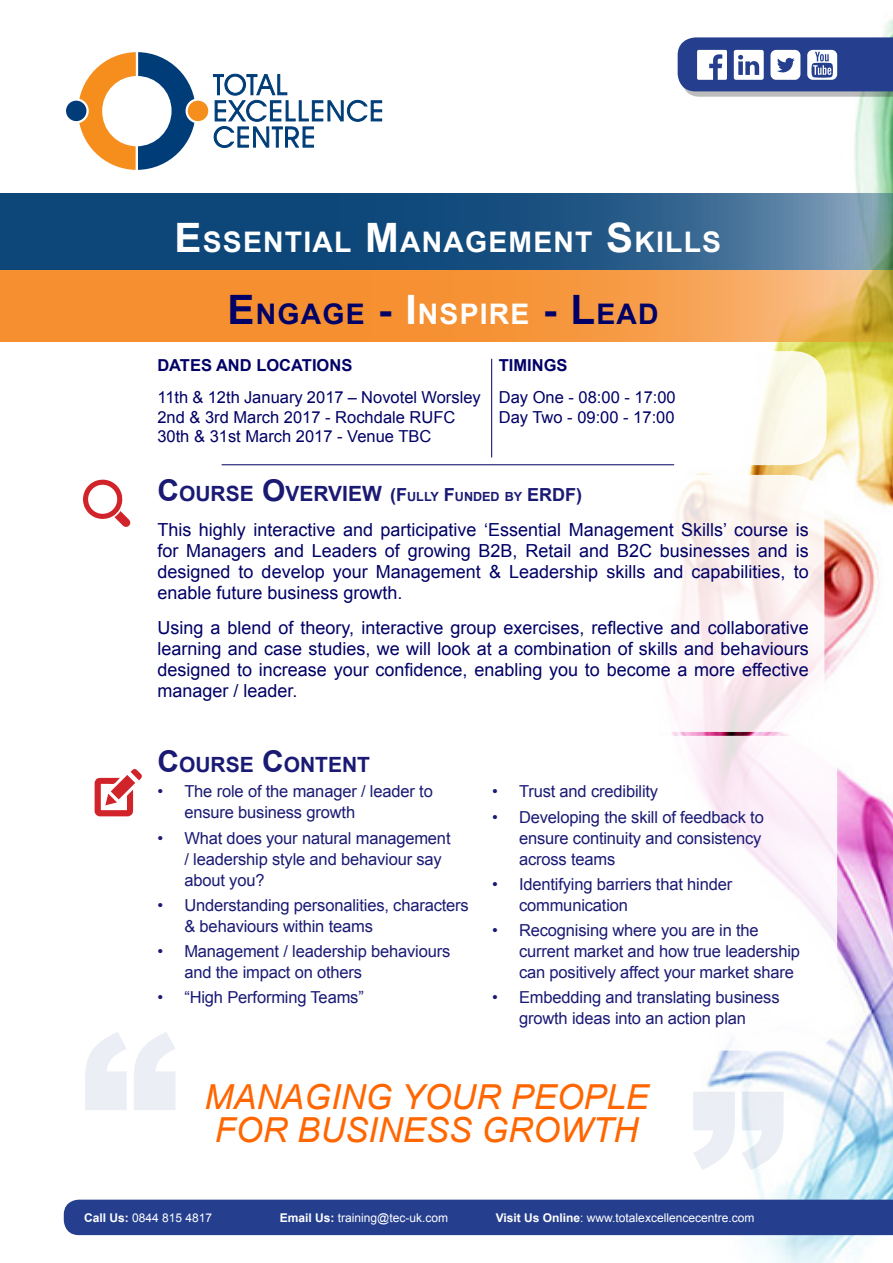
<style>
.page{position:relative;width:893px;height:1263px;background:#fff}
.page>*{position:absolute;margin:0;border:0;box-sizing:border-box;transform-origin:0 0}
.Orange_Quote{font:italic 34.5px/33px "Arial";color:#f60}
.Blue_bar_main_head{font:700 28.35px "Arial";letter-spacing:.045em;color:#fff}
.Blue_bar_main_head-2{font:700 28.35px "Arial";letter-spacing:.045em;color:#006}
.Blue_Subhead{font:700 21px "Arial";color:#1a1a75}
._11pt_Body{font:18px/21px "Arial";color:#006;text-align:justify}
.t1{font:16.5px/21px "Arial";letter-spacing:-.01em;color:#1a1a75}
.Orange_bar_text{font:16.5px "Arial";color:#006}
.Orange_bar_heading{font:700 16.5px "Arial";color:#006}
.t2{font:12px "Arial";color:#fff}
.s1{font-size:40.5px}
.s2{font-size:40.5px;color:#fff}
.s3{color:#fff}
.s4{font-size:30px}
.s5{font-size:18px}
.s6{font-size:12.6px}
.s7{font-weight:700}
</style>
<div class="page">
<img style="left:606px;top:18px;width:287px;height:1245px">
<div style="left:64px;top:1199px;width:829px;height:36px;background:#253f8e"></div>
<div style="left:682px;top:42px;width:211px;height:54px;background:#231f20;opacity:.3"></div>
<svg style="left:678px;top:37px;width:215px;height:54px"></svg>
<svg style="left:79px;top:52px;width:116px;height:118px"></svg>
<div style="left:65px;top:100px;width:23px;height:22px;background:#003d78;border-radius:50%"></div>
<div style="left:64px;top:98px;width:25px;height:25px;border:2px solid #fff;border-radius:50%"></div>
<div style="left:187px;top:100px;width:22px;height:22px;background:#f68e1e;border-radius:50%"></div>
<div style="left:186px;top:98px;width:24px;height:25px;border:2px solid #fff;border-radius:50%"></div>
<svg style="left:213px;top:73px;width:169px;height:75px"></svg>
<div style="left:65px;top:475px;width:759px;height:257px;background:#fff;border-radius:34px"></div>
<div style="left:77px;top:736px;width:760px;height:314px;background:#fff;border-radius:34px"></div>
<svg style="left:0;top:193px;width:893px;height:77px;background:#255986"></svg>
<svg style="left:0;top:270px;width:893px;height:71px;background:#f4983e"></svg>
<svg style="left:83px;top:479px;width:47px;height:48px"></svg>
<svg style="left:95px;top:769px;width:47px;height:47px"></svg>
<svg style="left:85px;top:1032px;width:90px;height:78px"></svg>
<svg style="left:693px;top:1091px;width:91px;height:79px"></svg>
<div style="left:60px;top:351px;width:766px;height:114px;background:#fff;border-radius:34px"></div>
<hr style="left:222px;top:464px;width:452px;height:1px;background:#006">
<hr style="left:491px;top:359px;width:1px;height:98px;background:#006">
<p class="Blue_bar_main_head" style="left:175px;top:223px;width:336px"><span class="s1">E</span>SSENTIAL <span class="s1">M</span>ANAGEME</p>
<p class="Blue_bar_main_head" style="left:554px;top:223px;width:169px">NT <span class="s1">S</span>KILLS</p>
<p class="Blue_bar_main_head-2" style="left:228px;top:295px;width:433px"><span class="s1">E</span>NGAGE <span class="s1">-</span> <span class="s2">I</span> <span class="s3">NSPIRE</span> <span class="s1">- L</span>EAD</p>
<p class="Orange_bar_heading" style="left:157px;top:354px;width:196px">DATES AND LOCATIONS</p>
<p class="Orange_bar_text" style="left:157px;top:386px;width:325px">11th &amp; 12th January 2017 – Novotel Worsley</p>
<p class="Orange_bar_text" style="left:157px;top:406px;width:300px">2nd &amp; 3rd March 2017 - Rochdale RUFC</p>
<p class="Orange_bar_text" style="left:157px;top:425px;width:275px">30th &amp; 31st March 2017 - Venue TBC</p>
<p class="Orange_bar_heading" style="left:499px;top:354px;width:70px">TIMINGS</p>
<p class="Orange_bar_text" style="left:499px;top:386px;width:179px">Day One - 08:00 - 17:00</p>
<p class="Orange_bar_text" style="left:499px;top:406px;width:177px">Day Two - 09:00 - 17:00</p>
<p class="Blue_Subhead" style="left:157px;top:480px;width:426px"><span class="s4">C</span>OURSE <span class="s4">O</span>VERVIEW <span class="s5">(F</span><span class="s6">ULLY</span> <span class="s5">F</span><span class="s6">UNDED BY</span> <span class="s5">ERDF)</span></p>
<p class="_11pt_Body" style="left:157px;top:519px;width:653px">This highly interactive and participative ‘Essential Management Skills’ course is for Managers and Leaders of growing B2B, Retail and B2C businesses and is designed to develop your Management &amp; Leadership skills and capabilities, to enable future business growth.</p>
<p class="_11pt_Body" style="left:157px;top:617px;width:653px">Using a blend of theory, interactive group exercises, reflective and collaborative learning and case studies, we will look at a combination of skills and behaviours designed to increase your confidence, enabling you to become a more effective manager / leader.</p>
<p class="Blue_Subhead" style="left:157px;top:751px;width:214px"><span class="s4">C</span>OURSE <span class="s4">C</span>ONTENT</p>
<p class="t1" style="left:184px;top:781px;width:250px;text-indent:-27px">• The role of the manager / leader to ensure business growth</p>
<p class="t1" style="left:184px;top:827px;width:268px;text-indent:-27px">• What does your natural management / leadership style and behaviour say about you?</p>
<p class="t1" style="left:184px;top:895px;width:286px;text-indent:-27px">• Understanding personalities, characters &amp; behaviours within teams</p>
<p class="t1" style="left:184px;top:941px;width:268px;text-indent:-27px">• Management / leadership behaviours and the impact on others</p>
<p class="t1" style="left:157px;top:987px;width:208px">• “High Performing Teams”</p>
<p class="t1" style="left:492px;top:781px;width:168px">• Trust and credibility</p>
<p class="t1" style="left:519px;top:806px;width:246px;text-indent:-27px">• Developing the skill of feedback to ensure continuity and consistency across teams</p>
<p class="t1" style="left:519px;top:874px;width:215px;text-indent:-27px">• Identifying barriers that hinder communication</p>
<p class="t1" style="left:519px;top:920px;width:282px;text-indent:-27px">• Recognising where you are in the current market and how true leadership can positively affect your market share</p>
<p class="t1" style="left:492px;top:987px;width:289px;text-align:center">• Embedding and translating business growth ideas into an action plan</p>
<p class="Orange_Quote" style="left:205px;top:1081px;width:446px">MANAGING YOUR PEOPLE<br>FOR BUSINESS GROWTH</p>
<p class="t2" style="left:84px;top:1210px;width:130px"><span class="s7">Call Us:</span> 0844 815 4817</p>
<p class="t2" style="left:280px;top:1210px;width:170px"><span class="s7">Email Us:</span> training@tec-uk.com</p>
<p class="t2" style="left:496px;top:1210px;width:260px"><span class="s7">Visit Us Online</span>: www.totalexcellencecentre.com</p>
</div>
